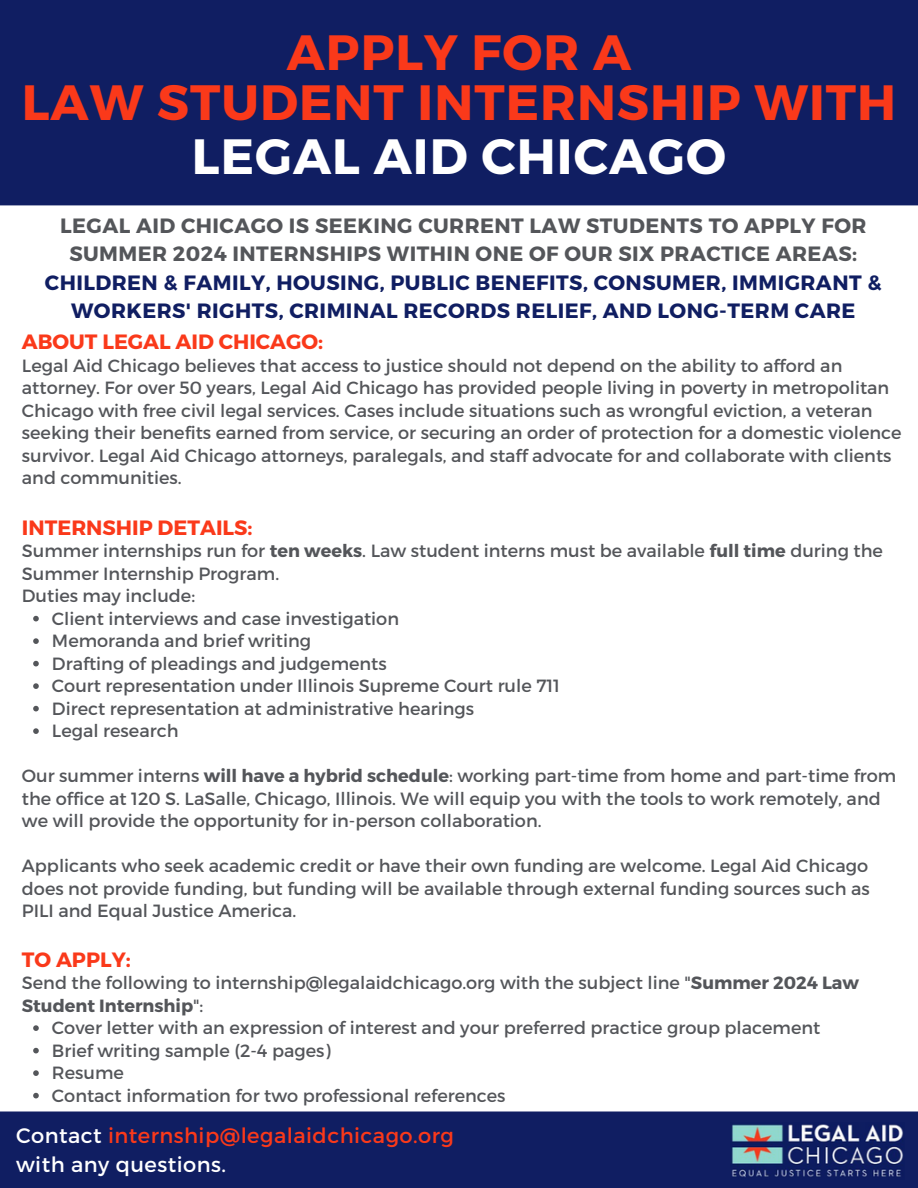
<style>
.page{position:relative;width:918px;height:1188px;background:#fff}
.page>*{position:absolute;margin:0;border:0;box-sizing:border-box;transform-origin:0 0}
.t1{font:700 49.5px/54px "Montserrat";letter-spacing:.02em;color:#fa391a;text-align:center}
.t2{font:21px/29.2px "Montserrat";letter-spacing:.02em;color:#fa391a}
.t3{font:700 20.7px/28.2px "Montserrat";letter-spacing:.02em;color:#101e62;text-align:center}
.t4{font:700 20.7px/28.2px "Montserrat";letter-spacing:.02em;color:#54565a;text-align:center}
.t5{font:700 20.7px "Montserrat";color:#fa391a}
.t6{font:17.7px/22.5px "Montserrat";color:#54565a}
.s1{color:#fff}
.s2{font-weight:700}
</style>
<div class="page">
<div style="left:0;top:0;width:918px;height:205px;background:#101e62"></div>
<div style="left:0;top:1112px;width:918px;height:76px;background:#101e62"></div>
<svg style="left:33px;top:616px;width:6px;height:5px"></svg>
<svg style="left:33px;top:638px;width:6px;height:6px"></svg>
<svg style="left:33px;top:661px;width:6px;height:5px"></svg>
<svg style="left:33px;top:683px;width:6px;height:6px"></svg>
<svg style="left:33px;top:706px;width:6px;height:5px"></svg>
<svg style="left:33px;top:728px;width:6px;height:6px"></svg>
<svg style="left:33px;top:1025px;width:6px;height:6px"></svg>
<svg style="left:33px;top:1048px;width:6px;height:5px"></svg>
<svg style="left:33px;top:1070px;width:6px;height:6px"></svg>
<svg style="left:33px;top:1093px;width:6px;height:5px"></svg>
<img style="left:730px;top:1122px;width:175px;height:58px">
<p class="t1" style="left:287px;top:23px;width:346px">APPLY FOR A</p>
<p class="t1" style="left:22px;top:73px;width:876px">LAW STUDENT INTERNSHIP WITH<br><span class="s1">LEGAL AID CHICAGO</span></p>
<p class="t4" style="left:60px;top:211px;width:808px">LEGAL AID CHICAGO IS SEEKING CURRENT LAW STUDENTS TO APPLY FOR<br>SUMMER 2024 INTERNSHIPS WITHIN ONE OF OUR SIX PRACTICE AREAS:</p>
<p class="t3" style="left:45px;top:267px;width:838px">CHILDREN &amp; FAMILY, HOUSING, PUBLIC BENEFITS, CONSUMER, IMMIGRANT &amp;<br>WORKERS' RIGHTS, CRIMINAL RECORDS RELIEF, AND LONG-TERM CARE</p>
<p class="t5" style="left:22px;top:328px;width:303px">ABOUT LEGAL AID CHICAGO:</p>
<p class="t6" style="left:22px;top:353px;width:881px">Legal Aid Chicago believes that access to justice should not depend on the ability to afford an attorney. For over 50 years, Legal Aid Chicago has provided people living in poverty in metropolitan Chicago with free civil legal services. Cases include situations such as wrongful eviction, a veteran seeking their benefits earned from service, or securing an order of protection for a domestic violence survivor. Legal Aid Chicago attorneys, paralegals, and staff advocate for and collaborate with clients and communities.</p>
<p class="t5" style="left:22px;top:514px;width:232px">INTERNSHIP DETAILS:</p>
<p class="t6" style="left:22px;top:539px;width:863px">Summer internships run for <span class="s2">ten weeks</span>. Law student interns must be available <span class="s2">full time</span> during the<br>Summer Internship Program.</p>
<p class="t6" style="left:22px;top:584px;width:175px">Duties may include:</p>
<p class="t6" style="left:52px;top:606px;width:349px">Client interviews and case investigation</p>
<p class="t6" style="left:52px;top:629px;width:261px">Memoranda and brief writing</p>
<p class="t6" style="left:52px;top:651px;width:336px">Drafting of pleadings and judgements</p>
<p class="t6" style="left:52px;top:674px;width:510px">Court representation under Illinois Supreme Court rule 711</p>
<p class="t6" style="left:52px;top:696px;width:424px">Direct representation at administrative hearings</p>
<p class="t6" style="left:52px;top:719px;width:128px">Legal research</p>
<p class="t6" style="left:22px;top:764px;width:876px">Our summer interns <span class="s2">will have a hybrid schedule</span>: working part-time from home and part-time from the office at 120 S. LaSalle, Chicago, Illinois. We will equip you with the tools to work remotely, and we will provide the opportunity for in-person collaboration.</p>
<p class="t6" style="left:22px;top:854px;width:850px;text-align:justify">Applicants who seek academic credit or have their own funding are welcome. Legal Aid Chicago does not provide funding, but funding will be available through external funding sources such as PILI and Equal Justice America.</p>
<p class="t5" style="left:22px;top:946px;width:110px">TO APPLY:</p>
<p class="t6" style="left:22px;top:971px;width:839px">Send the following to internship@legalaidchicago.org with the subject line "<span class="s2">Summer 2024 Law<br>Student Internship</span>":</p>
<p class="t6" style="left:52px;top:1016px;width:770px">Cover letter with an expression of interest and your preferred practice group placement</p>
<p class="t6" style="left:52px;top:1038px;width:280px">Brief writing sample (2-4 pages)</p>
<p class="t6" style="left:52px;top:1061px;width:73px">Resume</p>
<p class="t6" style="left:52px;top:1083px;width:455px">Contact information for two professional references</p>
<p class="t2" style="left:16px;top:1119px;width:439px"><span class="s1">Contact</span> internship@legalaidchicago.org <span class="s1">with any questions.</span></p>
</div>
